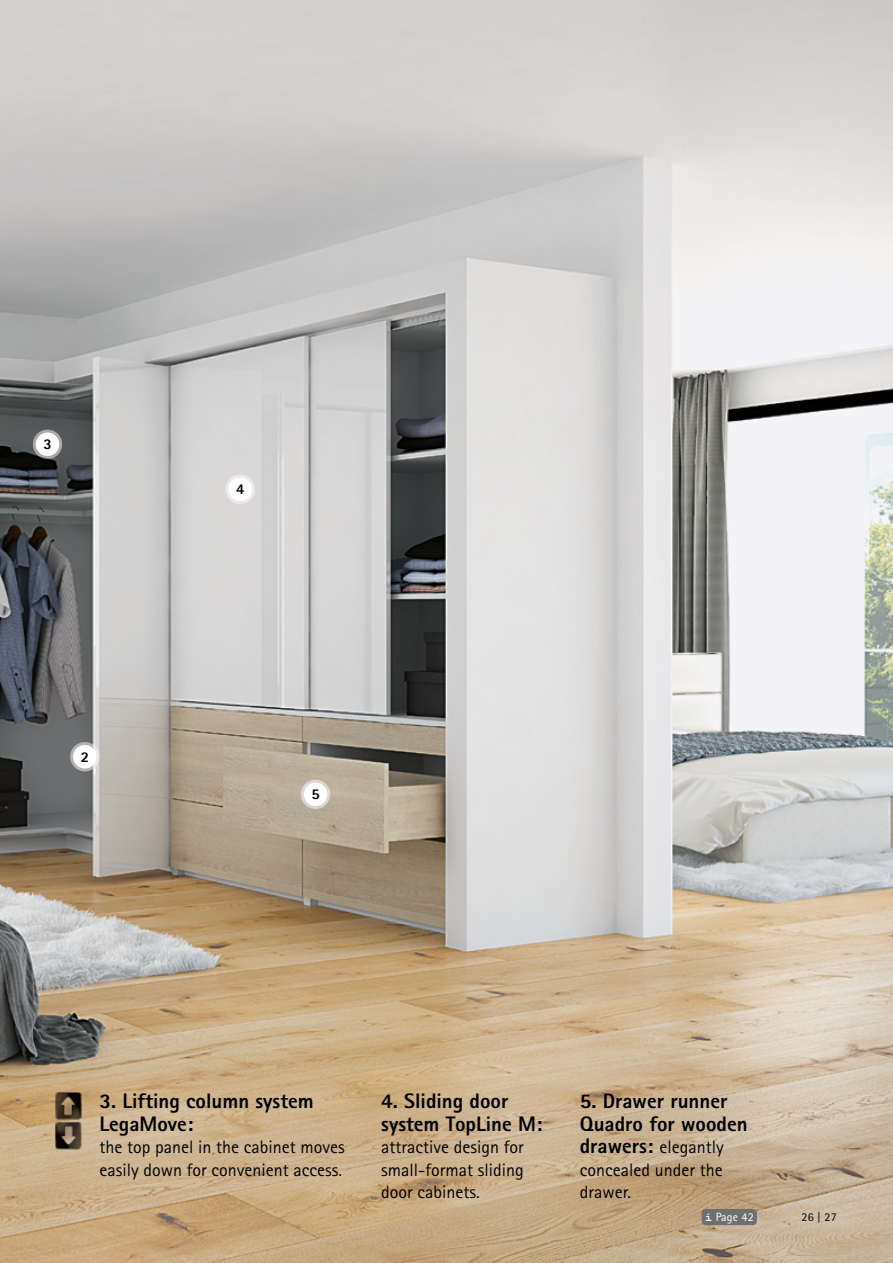
<style>
.page{position:relative;width:893px;height:1263px;background:#fff}
.page>*{position:absolute;margin:0;border:0;box-sizing:border-box;transform-origin:0 0}
.t1{font:800 21px/22.5px "Rotis Sans Serif";color:#000}
.t2{font:18px/22.5px "Rotis Sans Serif";color:#000;text-align:justify}
.t3{font:800 15px "Rotis Sans Serif";color:#000}
.t4{font:12px "Rotis Sans Serif";letter-spacing:.01em;color:#fff}
.t5{font:12px "Rotis Sans Serif";color:#000}
.s1{font-weight:800;font-size:21px}
.s2{font-family:"Courier New";font-weight:700}
</style>
<div class="page">
<img style="left:0;top:0;width:893px;height:1263px">
<svg style="left:33px;top:430px;width:29px;height:29px"></svg>
<div style="left:36px;top:432px;width:23px;height:24px;background:#fff;border-radius:50%"></div>
<svg style="left:301px;top:780px;width:29px;height:29px"></svg>
<div style="left:304px;top:782px;width:23px;height:24px;background:#fff;border-radius:50%"></div>
<svg style="left:70px;top:742px;width:30px;height:29px"></svg>
<div style="left:73px;top:745px;width:24px;height:23px;background:#fff;border-radius:50%"></div>
<div style="left:226px;top:474px;width:29px;height:30px;background:#ebebea;border-radius:50%"></div>
<div style="left:228px;top:477px;width:24px;height:24px;background:#fff;border-radius:50%"></div>
<img style="left:54px;top:1092px;width:29px;height:58px">
<div style="left:702px;top:1209px;width:55px;height:16px;background:#706f6f;border-radius:4px"></div>
<p class="t3" style="left:43px;top:435px;width:10px">3</p>
<p class="t3" style="left:81px;top:747px;width:10px">2</p>
<p class="t3" style="left:236px;top:480px;width:10px">4</p>
<p class="t3" style="left:311px;top:785px;width:10px">5</p>
<p class="t1" style="left:100px;top:1089px;width:216px">3. Lifting column system<br>LegaMove:</p>
<p class="t2" style="left:100px;top:1136px;width:247px">the top panel in the cabinet moves easily down for convenient access.</p>
<p class="t1" style="left:381px;top:1089px;width:162px">4. Sliding door system TopLine M:</p>
<p class="t2" style="left:381px;top:1136px;width:144px">attractive design for small-format sliding door cabinets.</p>
<p class="t1" style="left:580px;top:1089px;width:169px">5. Drawer runner<br>Quadro for wooden</p>
<p class="t2" style="left:580px;top:1136px;width:146px"><span class="s1">drawers:</span> elegantly concealed under the drawer.</p>
<p class="t4" style="left:705px;top:1209px;width:50px"><span class="s2">i</span> Page 42</p>
<p class="t5" style="left:801px;top:1210px;width:37px">26 | 27</p>
</div>
